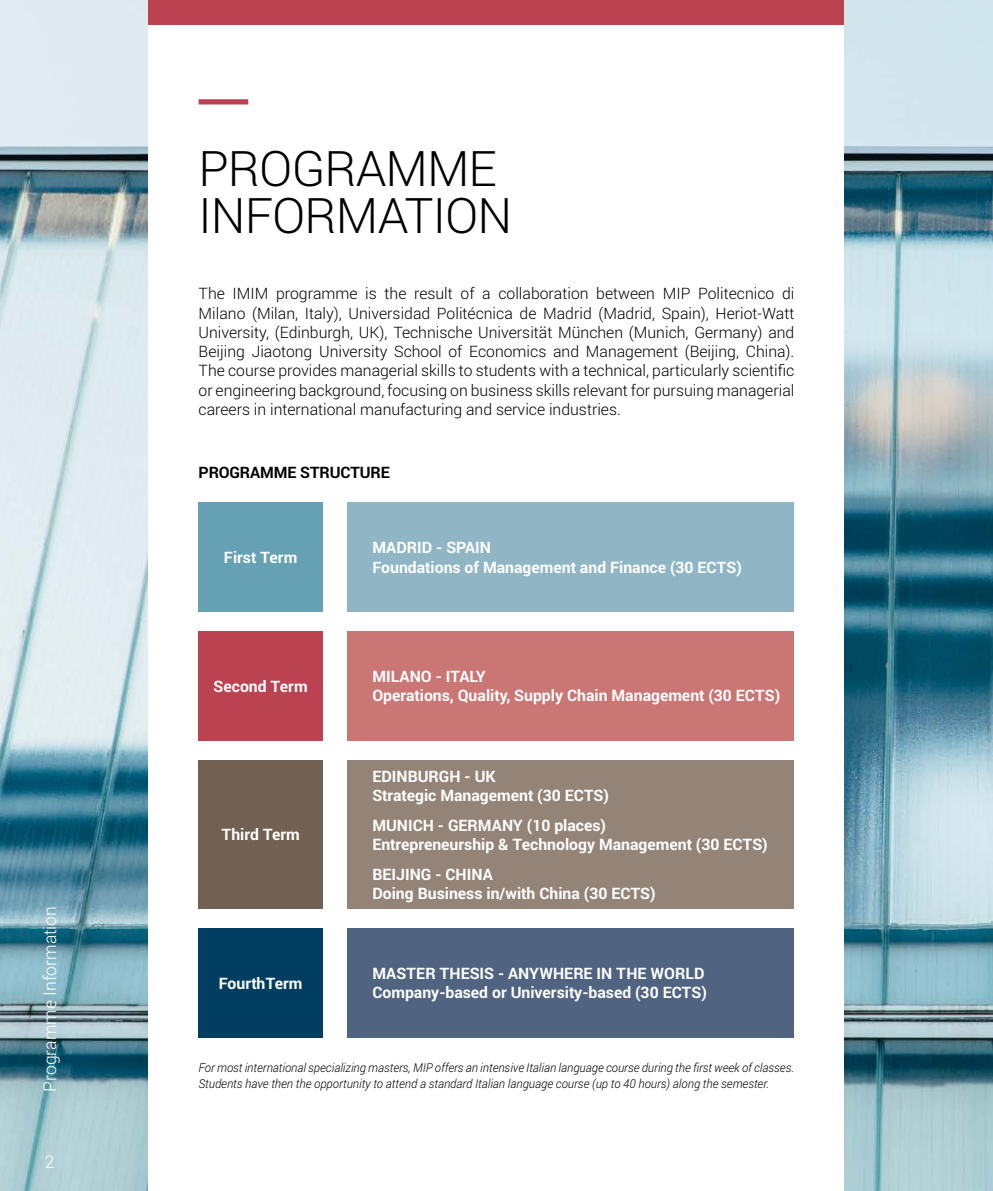
<style>
.page{position:relative;width:993px;height:1191px;background:#fff}
.page>*{position:absolute;margin:0;border:0;box-sizing:border-box;transform-origin:0 0}
.t1{font:300 49px/47.2px "Roboto";letter-spacing:-.02em;color:#000}
.t2{font:300 17.5px "Roboto";color:#fff}
.t3{font:300 15.75px/19.2px "Roboto";color:#000;text-align:justify}
.t4{font:700 15.75px/19.2px "Roboto";color:#fff}
.t5{font:700 15.75px "Roboto";letter-spacing:-.01em;color:#000}
.t6{font:italic 300 12.25px/15.8px "Roboto";color:#000}
</style>
<div class="page">
<img style="left:0;top:0;width:992px;height:1191px">
<div style="left:149px;top:0;width:694px;height:1191px;background:#fff"></div>
<div style="left:198px;top:99px;width:50px;height:5px;background:#ba4251"></div>
<div style="left:149px;top:0;width:694px;height:25px;background:#ba4251"></div>
<div style="left:198px;top:502px;width:124px;height:109px;background:#65a0b4"></div>
<div style="left:347px;top:502px;width:447px;height:109px;background:#90b6c5"></div>
<div style="left:198px;top:631px;width:124px;height:109px;background:#ba4251"></div>
<div style="left:347px;top:631px;width:447px;height:109px;background:#ca7675"></div>
<div style="left:198px;top:760px;width:124px;height:148px;background:#726052"></div>
<div style="left:347px;top:760px;width:447px;height:148px;background:#948478"></div>
<div style="left:198px;top:928px;width:124px;height:109px;background:#013e61"></div>
<div style="left:347px;top:928px;width:447px;height:109px;background:#506381"></div>
<p class="t2" style="left:38px;top:1091px;width:187px;rotate:-90deg">Programme Information</p>
<p class="t2" style="left:45px;top:1149px;width:11px">2</p>
<h1 class="t1" style="left:198px;top:143px;width:315px">PROGRAMME<br>INFORMATION</h1>
<p class="t3" style="left:198px;top:283px;width:597px">The IMIM programme is the result of a collaboration between MIP Politecnico di Milano (Milan, Italy), Universidad Politécnica de Madrid (Madrid, Spain), Heriot-Watt University, (Edinburgh, UK), Technische Universität München (Munich, Germany) and Beijing Jiaotong University School of Economics and Management (Beijing, China).<br>The course provides managerial skills to students with a technical, particularly scientific or engineering background, focusing on business skills relevant for pursuing managerial careers in international manufacturing and service industries.</p>
<p class="t5" style="left:198px;top:462px;width:193px">PROGRAMME STRUCTURE</p>
<p class="t4" style="left:224px;top:547px;width:75px">First Term</p>
<p class="t4" style="left:372px;top:537px;width:371px">MADRID - SPAIN<br>Foundations of Management and Finance (30 ECTS)</p>
<p class="t4" style="left:213px;top:676px;width:95px">Second Term</p>
<p class="t4" style="left:372px;top:666px;width:409px">MILANO - ITALY<br>Operations, Quality, Supply Chain Management (30 ECTS)</p>
<p class="t4" style="left:221px;top:824px;width:80px">Third Term</p>
<p class="t4" style="left:372px;top:766px;width:238px">EDINBURGH - UK<br>Strategic Management (30 ECTS)</p>
<p class="t4" style="left:372px;top:815px;width:396px">MUNICH - GERMANY (10 places)<br>Entrepreneurship &amp; Technology Management (30 ECTS)</p>
<p class="t4" style="left:372px;top:863px;width:284px">BEIJING - CHINA<br>Doing Business in/with China (30 ECTS)</p>
<p class="t4" style="left:219px;top:973px;width:85px">FourthTerm</p>
<p class="t4" style="left:372px;top:963px;width:336px">MASTER THESIS - ANYWHERE IN THE WORLD<br>Company-based or University-based (30 ECTS)</p>
<p class="t6" style="left:198px;top:1059px;width:596px">For most international specializing masters, MIP offers an intensive Italian language course during the first week of classes.<br>Students have then the opportunity to attend a standard Italian language course (up to 40 hours) along the semester.</p>
</div>
